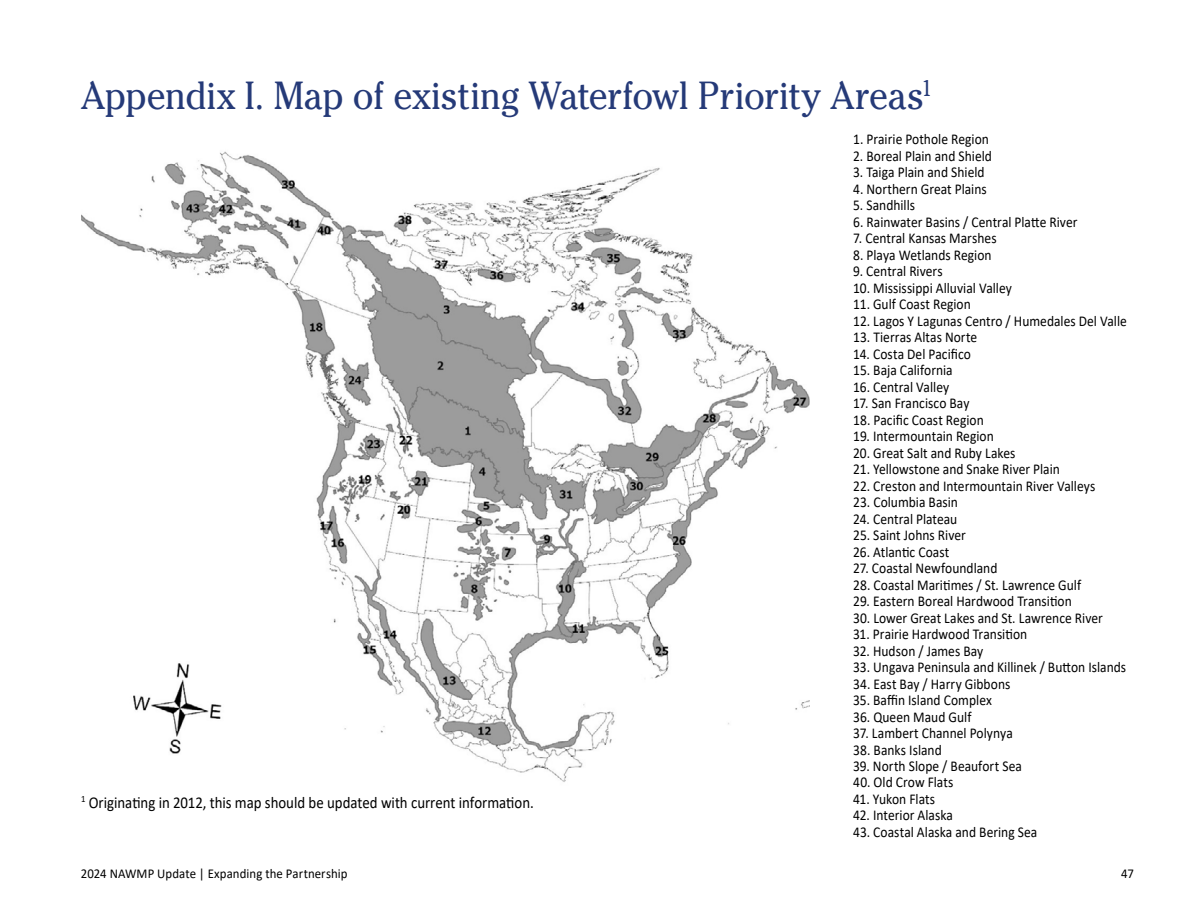
<style>
.page{position:relative;width:1188px;height:918px;background:#fff}
.page>*{position:absolute;margin:0;border:0;box-sizing:border-box;transform-origin:0 0}
.t1{font:39px "Cheltenham Pro";letter-spacing:-.01em;color:#253a78;scale:.92 1}
.id56121{font:16.5px "Calibri";letter-spacing:-.005em;color:#000;scale:.9 1}
.t2{font:15px "Calibri";color:#000;scale:.9 1}
.t3{font:13.5px "Calibri";letter-spacing:.005em;color:#000;scale:.95 1}
</style>
<div class="page">
<img style="left:81px;top:151px;width:729px;height:631px">
<h1 class="t1" style="left:81px;top:71px;width:927px">Appendix I. Map of existing Waterfowl Priority Areas<sup>1</sup></h1>
<p class="id56121" style="left:81px;top:791px;width:505px"><sup>1</sup> Originating in 2012, this map should be updated with current information.</p>
<p class="t2" style="left:853px;top:129px;width:152px">1. Prairie Pothole Region</p>
<p class="t2" style="left:853px;top:145px;width:156px">2. Boreal Plain and Shield</p>
<p class="t2" style="left:853px;top:162px;width:148px">3. Taiga Plain and Shield</p>
<p class="t2" style="left:853px;top:178px;width:150px">4. Northern Great Plains</p>
<p class="t2" style="left:853px;top:195px;width:70px">5. Sandhills</p>
<p class="t2" style="left:853px;top:211px;width:251px">6. Rainwater Basins / Central Platte River</p>
<p class="t2" style="left:853px;top:228px;width:161px">7. Central Kansas Marshes</p>
<p class="t2" style="left:853px;top:244px;width:155px">8. Playa Wetlands Region</p>
<p class="t2" style="left:853px;top:261px;width:101px">9. Central Rivers</p>
<p class="t2" style="left:853px;top:277px;width:178px">10. Mississippi Alluvial Valley</p>
<p class="t2" style="left:853px;top:294px;width:132px">11. Gulf Coast Region</p>
<p class="t2" style="left:853px;top:310px;width:306px">12. Lagos Y Lagunas Centro / Humedales Del Valle</p>
<p class="t2" style="left:853px;top:327px;width:139px">13. Tierras Altas Norte</p>
<p class="t2" style="left:853px;top:343px;width:133px">14. Costa Del Pacifico</p>
<p class="t2" style="left:853px;top:360px;width:112px">15. Baja California</p>
<p class="t2" style="left:853px;top:376px;width:108px">16. Central Valley</p>
<p class="t2" style="left:853px;top:393px;width:131px">17. San Francisco Bay</p>
<p class="t2" style="left:853px;top:409px;width:147px">18. Pacific Coast Region</p>
<p class="t2" style="left:853px;top:426px;width:158px">19. Intermountain Region</p>
<p class="t2" style="left:853px;top:442px;width:182px">20. Great Salt and Ruby Lakes</p>
<p class="t2" style="left:853px;top:459px;width:231px">21. Yellowstone and Snake River Plain</p>
<p class="t2" style="left:853px;top:475px;width:271px">22. Creston and Intermountain River Valleys</p>
<p class="t2" style="left:853px;top:492px;width:118px">23. Columbia Basin</p>
<p class="t2" style="left:853px;top:508px;width:117px">24. Central Plateau</p>
<p class="t2" style="left:853px;top:525px;width:127px">25. Saint Johns River</p>
<p class="t2" style="left:853px;top:541px;width:108px">26. Atlantic Coast</p>
<p class="t2" style="left:853px;top:558px;width:162px">27. Coastal Newfoundland</p>
<p class="t2" style="left:853px;top:574px;width:255px">28. Coastal Maritimes / St. Lawrence Gulf</p>
<p class="t2" style="left:853px;top:591px;width:245px">29. Eastern Boreal Hardwood Transition</p>
<p class="t2" style="left:853px;top:607px;width:279px">30. Lower Great Lakes and St. Lawrence River</p>
<p class="t2" style="left:853px;top:624px;width:195px">31. Prairie Hardwood Transition</p>
<p class="t2" style="left:853px;top:640px;width:146px">32. Hudson / James Bay</p>
<p class="t2" style="left:853px;top:657px;width:305px">33. Ungava Peninsula and Killinek / Button Islands</p>
<p class="t2" style="left:853px;top:673px;width:176px">34. East Bay / Harry Gibbons</p>
<p class="t2" style="left:853px;top:690px;width:156px">35. Baffin Island Complex</p>
<p class="t2" style="left:853px;top:706px;width:133px">36. Queen Maud Gulf</p>
<p class="t2" style="left:853px;top:723px;width:179px">37. Lambert Channel Polynya</p>
<p class="t2" style="left:853px;top:739px;width:100px">38. Banks Island</p>
<p class="t2" style="left:853px;top:756px;width:189px">39. North Slope / Beaufort Sea</p>
<p class="t2" style="left:853px;top:772px;width:113px">40. Old Crow Flats</p>
<p class="t2" style="left:853px;top:789px;width:93px">41. Yukon Flats</p>
<p class="t2" style="left:853px;top:805px;width:112px">42. Interior Alaska</p>
<p class="t2" style="left:853px;top:822px;width:206px">43. Coastal Alaska and Bering Sea</p>
<p class="t3" style="left:81px;top:865px;width:282px">2024 NAWMP Update | Expanding the Partnership</p>
<p class="t3" style="left:1121px;top:865px;width:15px">47</p>
</div>
